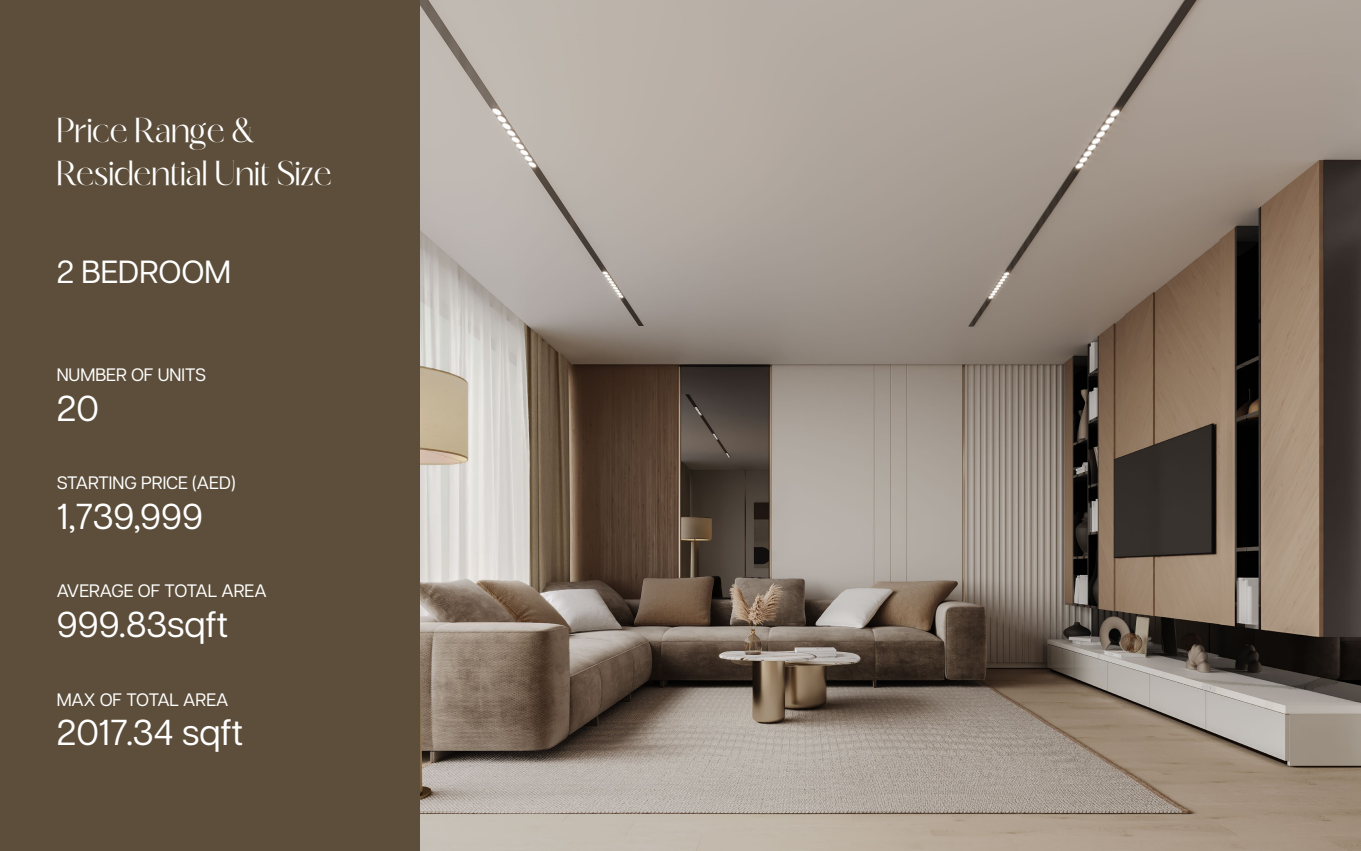
<style>
.page{position:relative;width:1361px;height:851px;background:#fff}
.page>*{position:absolute;margin:0;border:0;box-sizing:border-box;transform-origin:0 0}
.t1{font:36px "Articulat CF";color:#fff}
.t2{font:36px/43.2px "Quorina";color:#fff}
.t3{font:32px "Articulat CF";color:#fff}
.t4{font:18px "Articulat CF";color:#fff}
</style>
<div class="page">
<img style="left:419px;top:0;width:942px;height:850px">
<div style="left:0;top:0;width:419px;height:850px;background:#5c4e3a"></div>
<h1 class="t2" style="left:57px;top:106px;width:276px">Price Range &amp;<br>Residential Unit Size</h1>
<h2 class="t3" style="left:57px;top:248px;width:176px">2 BEDROOM</h2>
<p class="t4" style="left:57px;top:361px;width:151px">NUMBER OF UNITS</p>
<h1 class="t1" style="left:57px;top:382px;width:44px">20</h1>
<p class="t4" style="left:57px;top:470px;width:181px">STARTING PRICE (AED)</p>
<h1 class="t1" style="left:57px;top:490px;width:148px">1,739,999</h1>
<p class="t4" style="left:57px;top:578px;width:211px">AVERAGE OF TOTAL AREA</p>
<h1 class="t1" style="left:57px;top:598px;width:173px">999.83sqft</h1>
<p class="t4" style="left:57px;top:686px;width:173px">MAX OF TOTAL AREA</p>
<h1 class="t1" style="left:57px;top:706px;width:188px">2017.34 sqft</h1>
</div>
